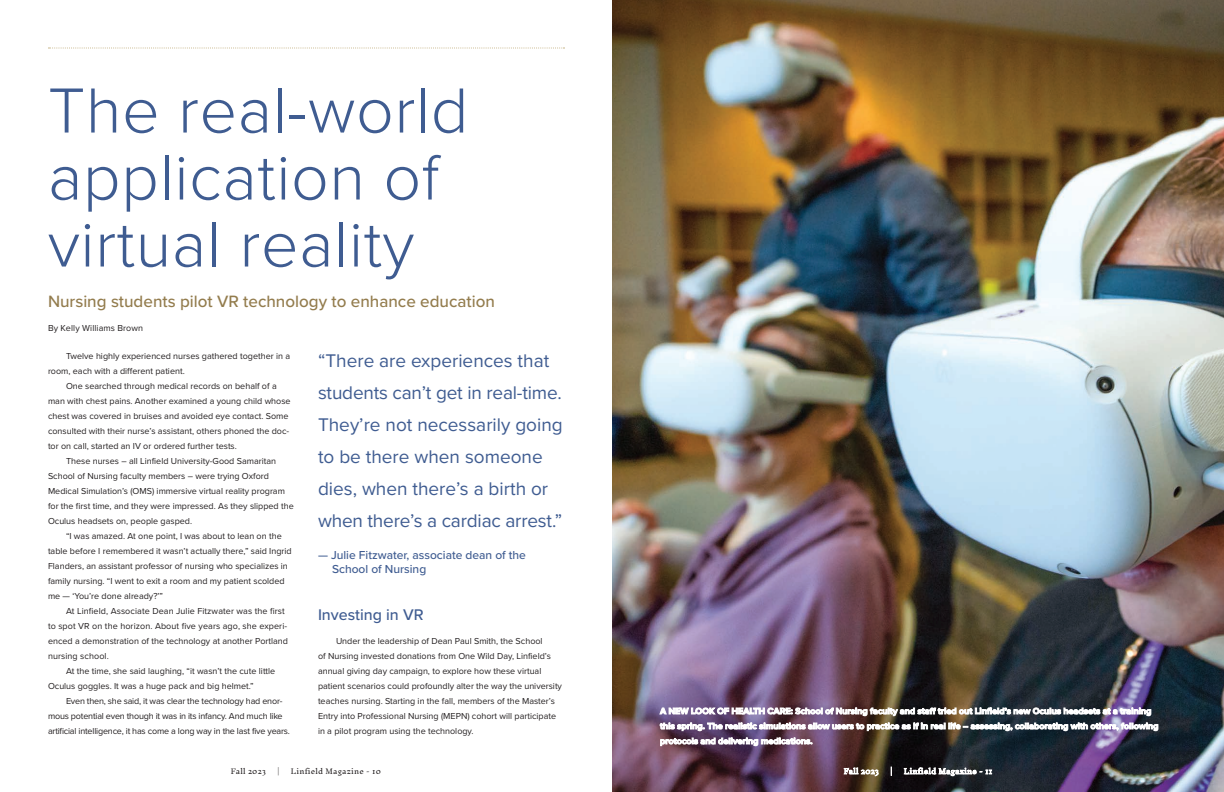
<style>
.page{position:relative;width:1224px;height:792px;background:#fff}
.page>*{position:absolute;margin:0;border:0;box-sizing:border-box;transform-origin:0 0}
.t1{font:300 66px/67px "Proxima Nova";letter-spacing:.01em;color:#3f5c91}
.t2{font:19px/32px "Proxima Nova";color:#3f5c91}
.t3{font:500 17px "Proxima Nova";color:#937c4d}
.t4{font:500 16px "Proxima Nova";color:#3f5c91}
.t5{font:500 12px/14.4px "Proxima Nova";color:#3f5c91}
.t6{font:9px/15px "Proxima Nova";color:#231f20}
.t7{font:9px "Proxima Nova";letter-spacing:-.02em;color:#231f20}
.t8{font:300 7px "Inknut Antiqua";letter-spacing:.03em;color:#231f20}
</style>
<div class="page">
<img style="left:612px;top:0;width:612px;height:792px">
<svg style="left:844px;top:767px;width:148px;height:9px"></svg>
<svg style="left:49px;top:48px;width:516px;height:1px"></svg>
<svg style="left:661px;top:738px;width:151px;height:8px"></svg>
<img style="left:660px;top:723px;width:498px;height:8px">
<img style="left:660px;top:708px;width:491px;height:8px">
<h1 class="t1" style="left:48px;top:73px;width:422px">The real-world application of virtual reality</h1>
<h3 class="t3" style="left:48px;top:289px;width:448px">Nursing students pilot VR technology to enhance education</h3>
<p class="t6" style="left:48px;top:321px;width:97px">By Kelly Williams Brown</p>
<p class="t6" style="left:48px;top:348px;width:244px;text-indent:18px">Twelve highly experienced nurses gathered together in a room, each with a different patient.</p>
<p class="t6" style="left:66px;top:378px;width:212px">One searched through medical records on behalf of a</p>
<p class="t6" style="left:48px;top:393px;width:244px">man with chest pains. Another examined a young child whose</p>
<p class="t6" style="left:48px;top:408px;width:242px">chest was covered in bruises and avoided eye contact. Some</p>
<p class="t6" style="left:48px;top:423px;width:243px">consulted with their nurse’s assistant, others phoned the doc-</p>
<p class="t6" style="left:48px;top:438px;width:190px">tor on call, started an IV or ordered further tests.</p>
<p class="t6" style="left:66px;top:453px;width:212px">These nurses – all Linfield University-Good Samaritan</p>
<p class="t6" style="left:48px;top:468px;width:223px">School of Nursing faculty members – were trying Oxford</p>
<p class="t6" style="left:48px;top:483px;width:239px">Medical Simulation’s (OMS) immersive virtual reality program</p>
<p class="t6" style="left:48px;top:498px;width:247px">for the first time, and they were impressed. As they slipped the</p>
<p class="t6" style="left:48px;top:513px;width:146px">Oculus headsets on, people gasped.</p>
<p class="t6" style="left:66px;top:528px;width:217px">“I was amazed. At one point, I was about to lean on the</p>
<p class="t6" style="left:48px;top:543px;width:245px">table before I remembered it wasn’t actually there,” said Ingrid</p>
<p class="t6" style="left:48px;top:558px;width:241px">Flanders, an assistant professor of nursing who specializes in</p>
<p class="t6" style="left:48px;top:573px;width:238px">family nursing. “I went to exit a room and my patient scolded</p>
<p class="t6" style="left:48px;top:588px;width:117px">me — ‘You’re done already?’”</p>
<p class="t6" style="left:66px;top:603px;width:220px">At Linfield, Associate Dean Julie Fitzwater was the first</p>
<p class="t6" style="left:48px;top:618px;width:241px">to spot VR on the horizon. About five years ago, she experi-</p>
<p class="t6" style="left:48px;top:633px;width:242px">enced a demonstration of the technology at another Portland</p>
<p class="t6" style="left:48px;top:648px;width:62px">nursing school.</p>
<p class="t6" style="left:66px;top:663px;width:211px">At the time, she said laughing, “it wasn’t the cute little</p>
<p class="t6" style="left:48px;top:678px;width:207px">Oculus goggles. It was a huge pack and big helmet.”</p>
<p class="t7" style="left:66px;top:694px;width:218px">Even then, she said, it was clear the technology had enor-</p>
<p class="t7" style="left:48px;top:709px;width:236px">mous potential even though it was in its infancy. And much like</p>
<p class="t7" style="left:48px;top:724px;width:244px">artificial intelligence, it has come a long way in the last five years.</p>
<h2 class="t2" style="left:318px;top:343px;width:246px">“There are experiences that students can’t get in real-time.<br>They’re not necessarily going to be there when someone dies, when there’s a birth or when there’s a cardiac arrest.”</h2>
<h3 class="t5" style="left:332px;top:547px;width:196px;text-indent:-14px">— Julie Fitzwater, associate dean of the<br>School of Nursing</h3>
<h3 class="t4" style="left:318px;top:603px;width:107px">Investing in VR</h3>
<p class="t6" style="left:318px;top:633px;width:246px;text-indent:18px">Under the leadership of Dean Paul Smith, the School<br>of Nursing invested donations from One Wild Day, Linfield’s annual giving day campaign, to explore how these virtual patient scenarios could profoundly alter the way the university teaches nursing. Starting in the fall, members of the Master’s Entry into Professional Nursing (MEPN) cohort will participate in a pilot program using the technology.</p>
<p class="t8" style="left:231px;top:767px;width:37px">Fall 2023</p>
<p class="t8" style="left:277px;top:767px;width:4px">|</p>
<p class="t8" style="left:291px;top:767px;width:92px">Linfield Magazine - 10</p>
</div>
